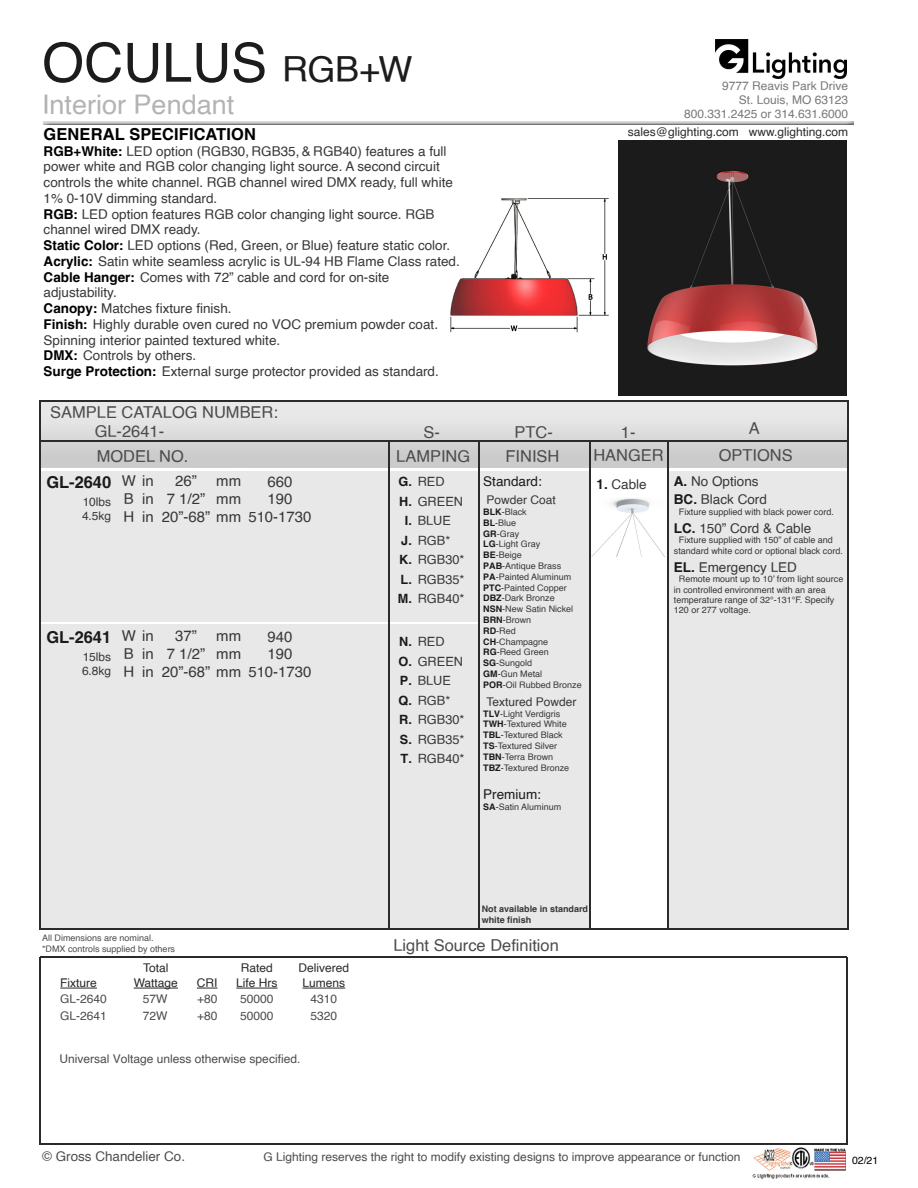
<style>
.page{position:relative;width:918px;height:1188px;background:#fff}
.page>*{position:absolute;margin:0;border:0;box-sizing:border-box;transform-origin:0 0}
.t1{font:54px "Helvetica";color:#1c1c1c}
.t2{font:27px "Helvetica";color:#b3b3b3}
.t3{font:16.5px/19.8px "Helvetica";color:#4c4c4c}
.t4{font:700 16.5px "Helvetica";letter-spacing:.005em;color:#000}
.t5{font:700 16.5px "Helvetica";color:#1a1a1a}
.t6{font:15px/18px "Helvetica";color:#373737}
.t7{font:13.5px/15.8px "Helvetica";color:#373737}
.t8{font:13.5px "Helvetica";color:#4c4c4c}
.t9{font:13.5px "Helvetica";color:#1a1a1a}
.t10{font:12.75px/19.5px "Helvetica";color:#373737}
.t11{font:700 12.75px/19.5px "Helvetica";color:#1a1a1a;text-align:center}
.t12{font:12px/16.5px "Helvetica";color:#4c4c4c}
.t13{font:12px/14.4px "Helvetica";color:#797979;text-align:right}
.t14{font:12px/14.4px "Helvetica";color:#282828;text-align:center}
.t15{font:12px/14.4px "Helvetica";color:#373737}
.t16{font:12px "Helvetica";color:#292929}
.t17{font:10.5px "Helvetica";color:#000}
.t18{font:9px/10.8px "Helvetica";color:#373737}
.t19{font:9px/10.8px "Helvetica";color:#4c4c4c}
.t20{font:700 9px/10.8px "Helvetica";color:#373737}
.s1{font-size:36px}
.s2{font-weight:700;color:#000}
.s3{font-weight:700;color:#1a1a1a}
</style>
<div class="page">
<img style="left:752px;top:1148px;width:93px;height:31px">
<hr style="left:40px;top:957px;width:807px;height:1px;background:#2b2b2b">
<hr style="left:40px;top:1144px;width:807px;height:1px;background:#2b2b2b">
<div style="left:40px;top:625px;width:808px;height:303px;background:#e8e8e8"></div>
<div style="left:479px;top:621px;width:369px;height:294px;background:#e8e8e8"></div>
<div style="left:40px;top:472px;width:808px;height:149px;background:#e8e8e8"></div>
<div style="left:40px;top:402px;width:807px;height:14px;background:#e8e8e8"></div>
<img style="left:40px;top:416px;width:808px;height:52px">
<div style="left:590px;top:471px;width:78px;height:458px;background:#fff"></div>
<img style="left:591px;top:498px;width:77px;height:59px">
<img style="left:450px;top:198px;width:159px;height:135px">
<hr style="left:303px;top:988px;width:42px;height:1px;background:#282828">
<hr style="left:60px;top:988px;width:37px;height:1px;background:#282828">
<hr style="left:134px;top:988px;width:44px;height:1px;background:#282828">
<svg style="left:197px;top:988px;width:21px;height:1px"></svg>
<hr style="left:236px;top:988px;width:42px;height:1px;background:#282828">
<hr style="left:388px;top:442px;width:1px;height:487px;background:#2b2b2b">
<hr style="left:478px;top:441px;width:1px;height:488px;background:#2b2b2b">
<hr style="left:589px;top:441px;width:2px;height:488px;background:#2b2b2b">
<hr style="left:39px;top:441px;width:809px;height:1px;background:#2b2b2b">
<hr style="left:39px;top:401px;width:809px;height:1px;background:#2b2b2b">
<hr style="left:39px;top:928px;width:810px;height:1px;background:#2b2b2b">
<hr style="left:39px;top:401px;width:1px;height:528px;background:#2b2b2b">
<hr style="left:39px;top:957px;width:1px;height:188px;background:#2b2b2b">
<hr style="left:846px;top:957px;width:1px;height:188px;background:#2b2b2b">
<hr style="left:848px;top:401px;width:1px;height:528px;background:#2b2b2b">
<img style="left:43px;top:121px;width:811px;height:4px">
<hr style="left:668px;top:441px;width:1px;height:488px;background:#2b2b2b">
<img style="left:715px;top:39px;width:132px;height:39px">
<img style="left:619px;top:141px;width:227px;height:255px">
<h1 class="t1" style="left:42px;top:21px;width:372px">OCULUS <span class="s1">RGB+W</span></h1>
<h2 class="t2" style="left:42px;top:84px;width:194px">Interior Pendant</h2>
<p class="t4" style="left:44px;top:124px;width:214px">GENERAL SPECIFICATION</p>
<p class="t7" style="left:44px;top:143px;width:418px"><span class="s2">RGB+White:</span> LED option (RGB30, RGB35, &amp; RGB40) features a full power white and RGB color changing light source. A second circuit controls the white channel. RGB channel wired DMX ready, full white 1% 0-10V dimming standard.<br><span class="s2">RGB:</span> LED option features RGB color changing light source. RGB channel wired DMX ready.<br><span class="s2">Static Color:</span> LED options (Red, Green, or Blue) feature static color.<br><span class="s2">Acrylic:</span> Satin white seamless acrylic is UL-94 HB Flame Class rated.<br><span class="s2">Cable Hanger:</span> Comes with 72” cable and cord for on-site adjustability.<br><span class="s2">Canopy:</span> Matches fixture finish.<br><span class="s2">Finish:</span> Highly durable oven cured no VOC premium powder coat.<br>Spinning interior painted textured white.<br><span class="s2">DMX:</span> Controls by others.<br><span class="s2">Surge Protection:</span> External surge protector provided as standard.</p>
<p class="t13" style="left:684px;top:79px;width:166px">9777 Reavis Park Drive<br>St. Louis, MO 63123<br>800.331.2425 or 314.631.6000</p>
<p class="t16" style="left:628px;top:123px;width:222px">sales@glighting.com www.glighting.com</p>
<p class="t3" style="left:95px;top:402px;width:185px;text-indent:-44px">SAMPLE CATALOG NUMBER:<br>GL-2641-</p>
<p class="t3" style="left:621px;top:422px;width:16px">1-</p>
<p class="t3" style="left:749px;top:419px;width:12px">A</p>
<p class="t3" style="left:515px;top:422px;width:40px">PTC-</p>
<p class="t9" style="left:483px;top:471px;width:60px">Standard:</p>
<p class="t15" style="left:487px;top:493px;width:71px">Powder Coat</p>
<p class="t18" style="left:483px;top:507px;width:100px"><span class="s3">BLK</span>-Black<br><span class="s3">BL</span>-Blue<br><span class="s3">GR</span>-Gray<br><span class="s3">LG</span>-Light Gray<br><span class="s3">BE</span>-Beige<br><span class="s3">PAB</span>-Antique Brass<br><span class="s3">PA</span>-Painted Aluminum<br><span class="s3">PTC</span>-Painted Copper<br><span class="s3">DBZ</span>-Dark Bronze<br><span class="s3">NSN</span>-New Satin Nickel<br><span class="s3">BRN</span>-Brown<br><span class="s3">RD</span>-Red<br><span class="s3">CH</span>-Champagne<br><span class="s3">RG</span>-Reed Green<br><span class="s3">SG</span>-Sungold<br><span class="s3">GM</span>-Gun Metal<br><span class="s3">POR</span>-Oil Rubbed Bronze</p>
<p class="t15" style="left:486px;top:695px;width:92px">Textured Powder</p>
<p class="t18" style="left:483px;top:708px;width:88px"><span class="s3">TLV</span>-Light Verdigris<br><span class="s3">TWH</span>-Textured White<br><span class="s3">TBL</span>-Textured Black<br><span class="s3">TS</span>-Textured Silver<br><span class="s3">TBN</span>-Terra Brown<br><span class="s3">TBZ</span>-Textured Bronze</p>
<p class="t9" style="left:483px;top:784px;width:59px">Premium:</p>
<p class="t18" style="left:483px;top:802px;width:80px"><span class="s3">SA</span>-Satin Aluminum</p>
<p class="t3" style="left:423px;top:422px;width:18px">S-</p>
<p class="t3" style="left:97px;top:447px;width:93px">MODEL NO.</p>
<p class="t3" style="left:396px;top:447px;width:75px">LAMPING</p>
<p class="t3" style="left:593px;top:446px;width:72px">HANGER</p>
<p class="t3" style="left:719px;top:446px;width:75px">OPTIONS</p>
<p class="t3" style="left:506px;top:447px;width:55px">FINISH</p>
<p class="t5" style="left:46px;top:472px;width:66px">GL-2640</p>
<p class="t15" style="left:82px;top:495px;width:31px">10lbs<br>4.5kg</p>
<p class="t7" style="left:674px;top:473px;width:95px;line-height:18px"><span class="s3">A.</span> No Options<br><span class="s3">BC.</span> Black Cord</p>
<p class="t18" style="left:679px;top:506px;width:157px">Fixture supplied with black power cord.</p>
<p class="t7" style="left:674px;top:520px;width:139px"><span class="s3">LC.</span> 150” Cord &amp; Cable</p>
<p class="t18" style="left:674px;top:535px;width:171px;text-align:center">Fixture supplied with 150” of cable and standard white cord or optional black cord.</p>
<p class="t7" style="left:674px;top:559px;width:125px"><span class="s3">EL.</span> Emergency LED</p>
<p class="t18" style="left:674px;top:574px;width:171px;line-height:10.2px;text-indent:5px">Remote mount up to 10’ from light source in controlled environment with an area temperature range of 32°-131°F. Specify 120 or 277 voltage.</p>
<p class="t6" style="left:122px;top:473px;width:34px">W in<br>B<br>H</p>
<p class="t6" style="left:175px;top:473px;width:23px">26”</p>
<p class="t6" style="left:167px;top:490px;width:40px">7 1/2”</p>
<p class="t6" style="left:162px;top:508px;width:81px">20”-68” mm</p>
<p class="t6" style="left:248px;top:473px;width:65px;text-align:center">660<br>190<br>510-1730</p>
<p class="t6" style="left:216px;top:473px;width:26px">mm mm</p>
<p class="t11" style="left:398px;top:472px;width:16px">G.<br>H.<br>I.<br>J.<br>K.<br>L.<br>M.</p>
<p class="t11" style="left:398px;top:632px;width:15px;text-align:justify">N.<br>O.<br>P.<br>Q.<br>R.<br>S.<br>T.</p>
<p class="t10" style="left:418px;top:473px;width:48px">RED<br>GREEN<br>BLUE<br>RGB*<br>RGB30*<br>RGB35*<br>RGB40*</p>
<p class="t10" style="left:418px;top:632px;width:48px">RED<br>GREEN<br>BLUE<br>RGB*<br>RGB30*<br>RGB35*<br>RGB40*</p>
<p class="t7" style="left:597px;top:477px;width:52px"><span class="s3">1.</span> Cable</p>
<p class="t6" style="left:142px;top:490px;width:13px">in in</p>
<p class="t5" style="left:46px;top:627px;width:66px">GL-2641</p>
<p class="t15" style="left:82px;top:650px;width:31px">15lbs<br>6.8kg</p>
<p class="t6" style="left:122px;top:627px;width:34px">W in<br>B<br>H</p>
<p class="t6" style="left:175px;top:627px;width:23px">37”</p>
<p class="t6" style="left:167px;top:645px;width:40px">7 1/2”</p>
<p class="t6" style="left:162px;top:663px;width:81px">20”-68” mm</p>
<p class="t6" style="left:248px;top:628px;width:65px;text-align:center">940<br>190<br>510-1730</p>
<p class="t6" style="left:216px;top:627px;width:26px">mm mm</p>
<p class="t6" style="left:142px;top:645px;width:13px">in in</p>
<p class="t19" style="left:42px;top:933px;width:135px">All Dimensions are nominal. *DMX controls supplied by others</p>
<p class="t14" style="left:60px;top:976px;width:38px">Fixture</p>
<p class="t12" style="left:60px;top:991px;width:48px">GL-2640<br>GL-2641</p>
<p class="t14" style="left:134px;top:961px;width:46px">Total<br>Wattage</p>
<p class="t12" style="left:143px;top:991px;width:26px">57W<br>72W</p>
<p class="t14" style="left:197px;top:976px;width:22px">CRI</p>
<p class="t12" style="left:197px;top:991px;width:22px">+80 +80</p>
<p class="t14" style="left:236px;top:961px;width:43px">Rated<br>Life Hrs</p>
<p class="t12" style="left:240px;top:991px;width:35px">50000<br>50000</p>
<p class="t14" style="left:299px;top:961px;width:52px">Delivered<br>Lumens</p>
<p class="t12" style="left:311px;top:991px;width:28px">4310<br>5320</p>
<p class="t12" style="left:60px;top:1051px;width:242px">Universal Voltage unless otherwise specified.</p>
<p class="t20" style="left:482px;top:903px;width:108px">Not available in standard white finish</p>
<p class="t3" style="left:394px;top:935px;width:167px">Light Source Definition</p>
<p class="t8" style="left:42px;top:1145px;width:144px">© Gross Chandelier Co.</p>
<p class="t12" style="left:264px;top:1149px;width:478px">G Lighting reserves the right to modify existing designs to improve appearance or function</p>
<p class="t17" style="left:852px;top:1152px;width:28px">02/21</p>
</div>
